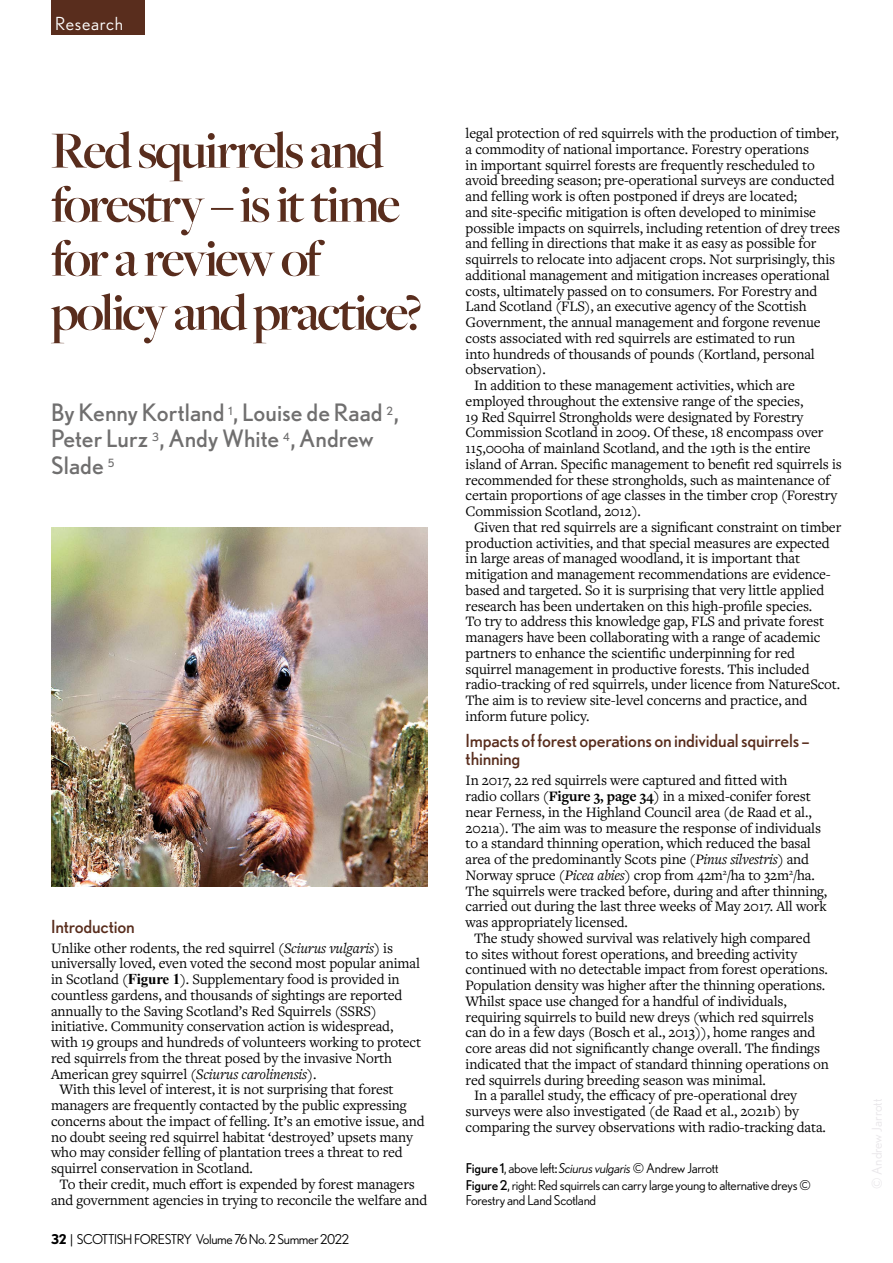
<style>
.page{position:relative;width:893px;height:1263px;background:#fff}
.page>*{position:absolute;margin:0;border:0;box-sizing:border-box;transform-origin:0 0}
.t1{font:600 54px/54px "Freight Big Pro";letter-spacing:-.045em;color:#592d1d}
.t2{font:24px/26.4px "Nobel";color:#706f6f}
.t3{font:18px/18px "Nobel";letter-spacing:-.01em;color:#592d1d}
.t4{font:18px "Nobel";letter-spacing:.035em;color:#fff}
.t5{font:15px "Freight Text Pro";letter-spacing:-.01em;color:#000}
.t6{font:13.5px/17.1px "Nobel";letter-spacing:-.02em;color:#000}
.s1{font-style:italic}
.s2{font-family:"Times New Roman";font-weight:700}
.s3{font-weight:700}
.s4{font-style:inherit}
</style>
<div class="page">
<div style="left:51px;top:0;width:93px;height:34px;background:#592d1d"></div>
<img style="left:51px;top:528px;width:376px;height:359px">
<p class="t4" style="left:55px;top:13px;width:69px">Research</p>
<h1 class="t1" style="left:51px;top:122px;width:372px">Red squirrels and forestry – is it time for a review of policy and practice?</h1>
<h2 class="t2" style="left:51px;top:399px;width:349px">By Kenny Kortland <sup>1</sup>, Louise de Raad <sup>2</sup>,<br>Peter Lurz <sup>3</sup>, Andy White <sup>4</sup>, Andrew<br>Slade <sup>5</sup></h2>
<p class="t3" style="left:51px;top:917px;width:85px">Introduction</p>
<p class="t5" style="left:51px;top:938px;width:344px">Unlike other rodents, the red squirrel (<span class="s1">Sciurus vulgaris</span>) is</p>
<p class="t5" style="left:51px;top:953px;width:371px">universally loved, even voted the second most popular animal</p>
<p class="t5" style="left:51px;top:969px;width:350px">in Scotland (<span class="s2">Figure 1</span>). Supplementary food is provided in</p>
<p class="t5" style="left:51px;top:985px;width:353px">countless gardens, and thousands of sightings are reported</p>
<p class="t5" style="left:51px;top:1001px;width:327px">annually to the Saving Scotland’s Red Squirrels (SSRS)</p>
<p class="t5" style="left:51px;top:1016px;width:344px">initiative. Community conservation action is widespread,</p>
<p class="t5" style="left:51px;top:1032px;width:372px">with 19 groups and hundreds of volunteers working to protect</p>
<p class="t5" style="left:51px;top:1048px;width:343px">red squirrels from the threat posed by the invasive North</p>
<p class="t5" style="left:51px;top:1064px;width:267px">American grey squirrel (<span class="s1">Sciurus carolinensis</span>).</p>
<p class="t5" style="left:60px;top:1079px;width:336px">With this level of interest, it is not surprising that forest</p>
<p class="t5" style="left:51px;top:1095px;width:357px">managers are frequently contacted by the public expressing</p>
<p class="t5" style="left:51px;top:1111px;width:375px">concerns about the impact of felling. It’s an emotive issue, and</p>
<p class="t5" style="left:51px;top:1127px;width:363px">no doubt seeing red squirrel habitat ‘destroyed’ upsets many</p>
<p class="t5" style="left:51px;top:1142px;width:353px">who may consider felling of plantation trees a threat to red</p>
<p class="t5" style="left:51px;top:1158px;width:203px">squirrel conservation in Scotland.</p>
<p class="t5" style="left:60px;top:1174px;width:357px">To their credit, much effort is expended by forest managers</p>
<p class="t5" style="left:51px;top:1190px;width:378px">and government agencies in trying to reconcile the welfare and</p>
<p class="t6" style="left:51px;top:1230px;width:300px"><span class="s3">32</span> | SCOTTISH FORESTRY Volume 76 No. 2 Summer 2022</p>
<p class="t5" style="left:466px;top:123px;width:375px">legal protection of red squirrels with the production of timber,</p>
<p class="t5" style="left:466px;top:139px;width:345px">a commodity of national importance. Forestry operations</p>
<p class="t5" style="left:466px;top:155px;width:351px">in important squirrel forests are frequently rescheduled to</p>
<p class="t5" style="left:466px;top:171px;width:370px">avoid breeding season; pre-operational surveys are conducted</p>
<p class="t5" style="left:466px;top:186px;width:333px">and felling work is often postponed if dreys are located;</p>
<p class="t5" style="left:466px;top:202px;width:352px">and site-specific mitigation is often developed to minimise</p>
<p class="t5" style="left:466px;top:218px;width:376px">possible impacts on squirrels, including retention of drey trees</p>
<p class="t5" style="left:466px;top:234px;width:352px">and felling in directions that make it as easy as possible for</p>
<p class="t5" style="left:466px;top:249px;width:371px">squirrels to relocate into adjacent crops. Not surprisingly, this</p>
<p class="t5" style="left:466px;top:265px;width:366px">additional management and mitigation increases operational</p>
<p class="t5" style="left:466px;top:281px;width:353px">costs, ultimately passed on to consumers. For Forestry and</p>
<p class="t5" style="left:466px;top:297px;width:343px">Land Scotland (FLS), an executive agency of the Scottish</p>
<p class="t5" style="left:466px;top:312px;width:356px">Government, the annual management and forgone revenue</p>
<p class="t5" style="left:466px;top:328px;width:331px">costs associated with red squirrels are estimated to run</p>
<p class="t5" style="left:466px;top:344px;width:351px">into hundreds of thousands of pounds (Kortland, personal</p>
<p class="t5" style="left:466px;top:360px;width:82px">observation).</p>
<p class="t5" style="left:474px;top:375px;width:322px">In addition to these management activities, which are</p>
<p class="t5" style="left:466px;top:391px;width:339px">employed throughout the extensive range of the species,</p>
<p class="t5" style="left:466px;top:407px;width:339px">19 Red Squirrel Strongholds were designated by Forestry</p>
<p class="t5" style="left:466px;top:423px;width:359px">Commission Scotland in 2009. Of these, 18 encompass over</p>
<p class="t5" style="left:466px;top:438px;width:347px">115,000ha of mainland Scotland, and the 19th is the entire</p>
<p class="t5" style="left:466px;top:454px;width:378px">island of Arran. Specific management to benefit red squirrels is</p>
<p class="t5" style="left:466px;top:470px;width:366px">recommended for these strongholds, such as maintenance of</p>
<p class="t5" style="left:466px;top:486px;width:373px">certain proportions of age classes in the timber crop (Forestry</p>
<p class="t5" style="left:466px;top:501px;width:177px">Commission Scotland, 2012).</p>
<p class="t5" style="left:474px;top:517px;width:369px">Given that red squirrels are a significant constraint on timber</p>
<p class="t5" style="left:466px;top:533px;width:366px">production activities, and that special measures are expected</p>
<p class="t5" style="left:466px;top:549px;width:336px">in large areas of managed woodland, it is important that</p>
<p class="t5" style="left:466px;top:564px;width:367px">mitigation and management recommendations are evidence-</p>
<p class="t5" style="left:466px;top:580px;width:360px">based and targeted. So it is surprising that very little applied</p>
<p class="t5" style="left:466px;top:596px;width:348px">research has been undertaken on this high-profile species.</p>
<p class="t5" style="left:466px;top:612px;width:360px">To try to address this knowledge gap, FLS and private forest</p>
<p class="t5" style="left:466px;top:627px;width:356px">managers have been collaborating with a range of academic</p>
<p class="t5" style="left:466px;top:643px;width:331px">partners to enhance the scientific underpinning for red</p>
<p class="t5" style="left:466px;top:659px;width:345px">squirrel management in productive forests. This included</p>
<p class="t5" style="left:466px;top:675px;width:376px">radio-tracking of red squirrels, under licence from NatureScot.</p>
<p class="t5" style="left:466px;top:690px;width:343px">The aim is to review site-level concerns and practice, and</p>
<p class="t5" style="left:466px;top:706px;width:126px">inform future policy.</p>
<p class="t3" style="left:466px;top:732px;width:346px">Impacts of forest operations on individual squirrels – thinning</p>
<p class="t5" style="left:466px;top:771px;width:323px">In 2017, 22 red squirrels were captured and fitted with</p>
<p class="t5" style="left:466px;top:786px;width:347px">radio collars (<span class="s3">Figure 3, page 34</span>) in a mixed-conifer forest</p>
<p class="t5" style="left:466px;top:802px;width:348px">near Ferness, in the Highland Council area (de Raad et al.,</p>
<p class="t5" style="left:466px;top:818px;width:357px">2021a). The aim was to measure the response of individuals</p>
<p class="t5" style="left:466px;top:834px;width:347px">to a standard thinning operation, which reduced the basal</p>
<p class="t5" style="left:466px;top:849px;width:345px">area of the predominantly Scots pine (<span class="s1">Pinus silvestris</span>) and</p>
<p class="t5" style="left:466px;top:865px;width:351px">Norway spruce (<span class="s1">Picea abies</span>) crop from 42m<sup>2</sup>/ha to 32m<sup>2</sup>/ha.</p>
<p class="t5" style="left:466px;top:881px;width:363px">The squirrels were tracked before, during and after thinning,</p>
<p class="t5" style="left:466px;top:897px;width:362px">carried out during the last three weeks of May 2017. All work</p>
<p class="t5" style="left:466px;top:912px;width:164px">was appropriately licensed.</p>
<p class="t5" style="left:474px;top:928px;width:338px">The study showed survival was relatively high compared</p>
<p class="t5" style="left:466px;top:944px;width:333px">to sites without forest operations, and breeding activity</p>
<p class="t5" style="left:466px;top:960px;width:364px">continued with no detectable impact from forest operations.</p>
<p class="t5" style="left:466px;top:975px;width:361px">Population density was higher after the thinning operations.</p>
<p class="t5" style="left:466px;top:991px;width:323px">Whilst space use changed for a handful of individuals,</p>
<p class="t5" style="left:466px;top:1007px;width:350px">requiring squirrels to build new dreys (which red squirrels</p>
<p class="t5" style="left:466px;top:1023px;width:351px">can do in a few days (Bosch et al., 2013)), home ranges and</p>
<p class="t5" style="left:466px;top:1038px;width:356px">core areas did not significantly change overall. The findings</p>
<p class="t5" style="left:466px;top:1054px;width:365px">indicated that the impact of standard thinning operations on</p>
<p class="t5" style="left:466px;top:1070px;width:302px">red squirrels during breeding season was minimal.</p>
<p class="t5" style="left:474px;top:1086px;width:324px">In a parallel study, the efficacy of pre-operational drey</p>
<p class="t5" style="left:466px;top:1101px;width:335px">surveys were also investigated (de Raad et al., 2021b) by</p>
<p class="t5" style="left:466px;top:1117px;width:362px">comparing the survey observations with radio-tracking data.</p>
<p class="t6" style="left:466px;top:1159px;width:347px"><span class="s4">Figure 1</span>, above left<span class="s4">:</span> <span class="s1">Sciurus vulgaris</span> © Andrew Jarrott<br><span class="s4">Figure 2</span>, right: Red squirrels can carry large young to alternative dreys ©</p>
<p class="t6" style="left:466px;top:1191px;width:132px">Forestry and Land Scotland</p>
</div>
